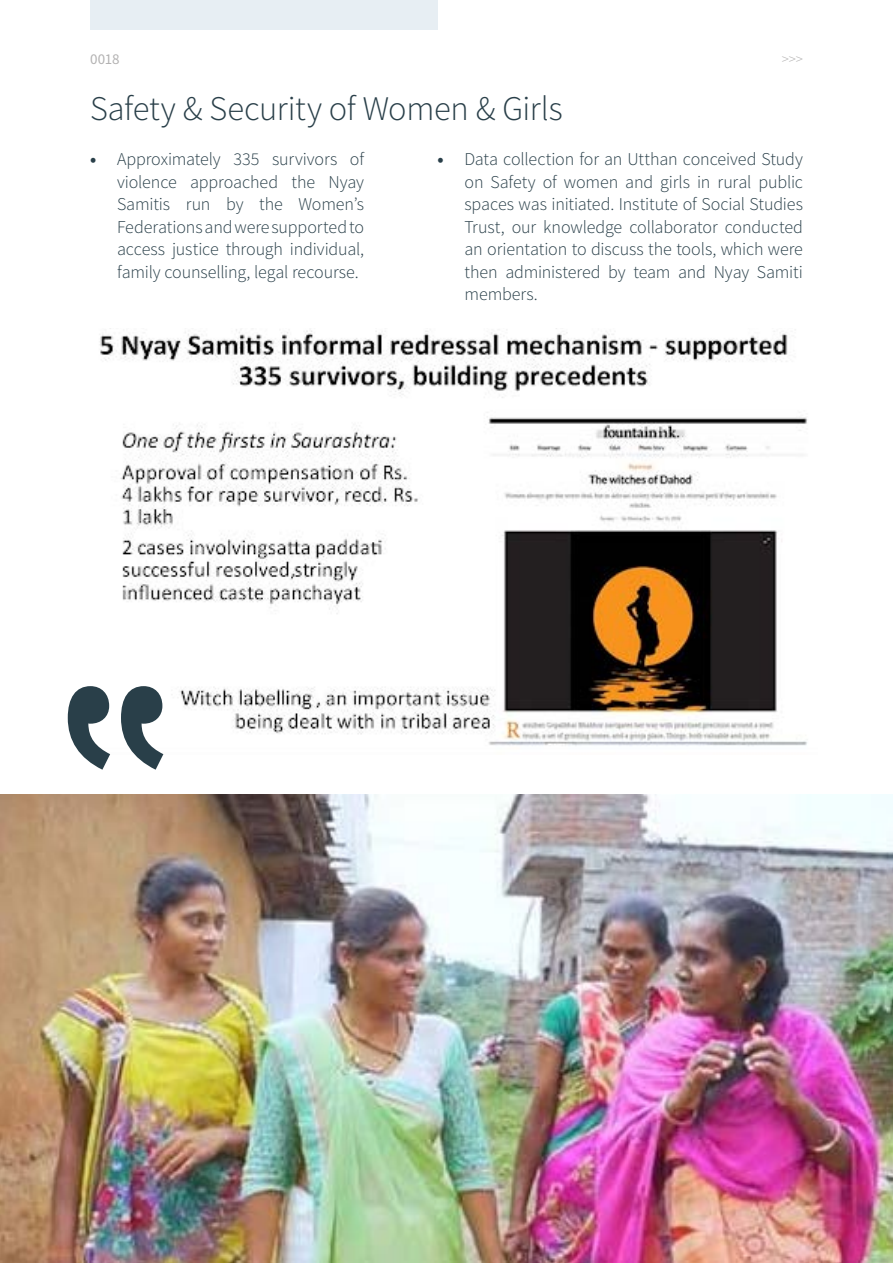
<style>
.page{position:relative;width:893px;height:1263px;background:#fff}
.page>*{position:absolute;margin:0;border:0;box-sizing:border-box;transform-origin:0 0}
.t1{font:300 34.5px "Source Sans Pro";letter-spacing:-.005em;color:#293f49}
.t2{font:300 18px/22.5px "Source Sans Pro";letter-spacing:-.01em;color:#293f49;text-align:justify}
.t3{font:15px "Source Sans Pro";color:#b3b2b2}
.t4{font:300 15px "Source Sans Pro";color:#b3b2b2}
.s1{font-weight:700}
</style>
<div class="page">
<div style="left:90px;top:0;width:347px;height:30px;background:#e7eef3"></div>
<img style="left:100px;top:329px;width:708px;height:417px">
<img style="left:0;top:794px;width:893px;height:469px">
<svg style="left:121px;top:686px;width:42px;height:84px"></svg>
<svg style="left:68px;top:686px;width:42px;height:84px"></svg>
<p class="t3" style="left:90px;top:49px;width:31px">0018</p>
<p class="t4" style="left:782px;top:50px;width:23px">&gt;&gt;&gt;</p>
<h1 class="t1" style="left:90px;top:88px;width:474px">Safety &amp; Security of Women &amp; Girls</h1>
<p class="t2" style="left:117px;top:148px;width:249px;text-indent:-27px"><span class="s1">•</span> Approximately 335 survivors of violence approached the Nyay Samitis run by the Women’s Federations and were supported to access justice through individual, family counselling, legal recourse.</p>
<p class="t2" style="left:464px;top:148px;width:340px;text-indent:-27px"><span class="s1">•</span> Data collection for an Utthan conceived Study on Safety of women and girls in rural public spaces was initiated. Institute of Social Studies Trust, our knowledge collaborator conducted an orientation to discuss the tools, which were then administered by team and Nyay Samiti members.</p>
</div>
